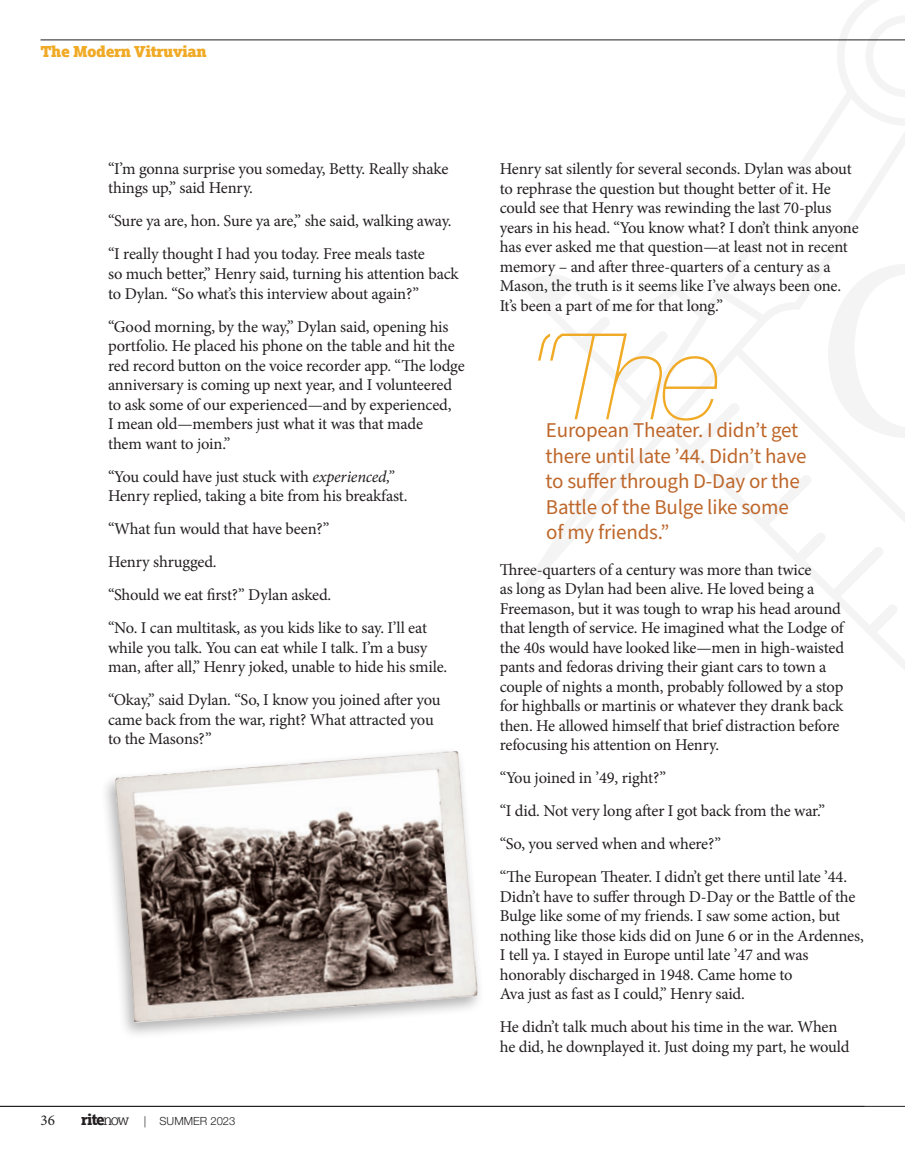
<style>
.page{position:relative;width:905px;height:1161px;background:#fff}
.page>*{position:absolute;margin:0;border:0;box-sizing:border-box;transform-origin:0 0}
.t1{font:italic 200 120px "Helvetica Neue";color:#f0aa26}
.t2{font:21px/25.5px "Source Sans Pro";letter-spacing:-.01em;color:#be672b}
.t3{font:16.5px/19.5px "Minion Pro";letter-spacing:-.015em;color:#231f20}
.t4{font:900 15px "Lexia";letter-spacing:-.03em;color:#f0aa26}
.t5{font:800 15px "Lexia";color:#231f20}
.t6{font:15px "Minion Pro";color:#231f20}
.t7{font:300 11.25px "Helvetica Neue LT Std";color:#231f20}
.s1{font-style:italic}
.s2{font-weight:300}
</style>
<div class="page">
<svg style="left:523px;top:0;width:381px;height:669px"></svg>
<svg style="left:865px;top:15px;width:39px;height:82px"></svg>
<hr style="left:40px;top:40px;width:864px;height:1px;background:#231f20">
<hr style="left:0;top:1106px;width:904px;height:1px;background:#231f20">
<div style="left:100px;top:746px;width:385px;height:294px;background:#000;opacity:.3"></div>
<img style="left:114px;top:751px;width:340px;height:272px">
<p class="t4" style="left:40px;top:42px;width:168px">The Modern Vitruvian</p>
<p class="t3" style="left:108px;top:159px;width:342px">“I’m gonna surprise you someday, Betty. Really shake things up,” said Henry.</p>
<p class="t3" style="left:108px;top:212px;width:345px">“Sure ya are, hon. Sure ya are,” she said, walking away.</p>
<p class="t3" style="left:108px;top:245px;width:352px">“I really thought I had you today. Free meals taste<br>so much better,” Henry said, turning his attention back to Dylan. “So what’s this interview about again?”</p>
<p class="t3" style="left:108px;top:317px;width:358px">“Good morning, by the way,” Dylan said, opening his portfolio. He placed his phone on the table and hit the red record button on the voice recorder app. “The lodge anniversary is coming up next year, and I volunteered to ask some of our experienced—and by experienced,<br>I mean old—members just what it was that made<br>them want to join.”</p>
<p class="t3" style="left:108px;top:467px;width:301px">“You could have just stuck with <span class="s1">experienced,”<br></span>Henry replied, taking a bite from his breakfast.</p>
<p class="t3" style="left:108px;top:519px;width:223px">“What fun would that have been?”</p>
<p class="t3" style="left:108px;top:552px;width:110px">Henry shrugged.</p>
<p class="t3" style="left:108px;top:585px;width:225px">“Should we eat first?” Dylan asked.</p>
<p class="t3" style="left:108px;top:618px;width:341px">“No. I can multitask, as you kids like to say. I’ll eat while you talk. You can eat while I talk. I’m a busy man, after all,” Henry joked, unable to hide his smile.</p>
<p class="t3" style="left:108px;top:690px;width:334px">“Okay,” said Dylan. “So, I know you joined after you came back from the war, right? What attracted you to the Masons?”</p>
<p class="t6" style="left:40px;top:1111px;width:16px">36</p>
<p class="t5" style="left:81px;top:1110px;width:50px">rite<span class="s2">now</span></p>
<p class="t7" style="left:144px;top:1114px;width:93px">| SUMMER 2023</p>
<p class="t3" style="left:499px;top:159px;width:360px">Henry sat silently for several seconds. Dylan was about to rephrase the question but thought better of it. He could see that Henry was rewinding the last 70-plus years in his head. “You know what? I don’t think anyone has ever asked me that question—at least not in recent memory – and after three-quarters of a century as a Mason, the truth is it seems like I’ve always been one.<br>It’s been a part of me for that long.”</p>
<p class="t1" style="left:526px;top:283px;width:197px">“The</p>
<p class="t2" style="left:545px;top:418px;width:262px">European Theater. I didn’t get there until late ’44. Didn’t have to suffer through D-Day or the<br>Battle of the Bulge like some of my friends.”</p>
<p class="t3" style="left:499px;top:560px;width:346px">Three-quarters of a century was more than twice<br>as long as Dylan had been alive. He loved being a Freemason, but it was tough to wrap his head around that length of service. He imagined what the Lodge of the 40s would have looked like—men in high-waisted pants and fedoras driving their giant cars to town a couple of nights a month, probably followed by a stop for highballs or martinis or whatever they drank back then. He allowed himself that brief distraction before refocusing his attention on Henry.</p>
<p class="t3" style="left:499px;top:768px;width:168px">“You joined in ’49, right?”</p>
<p class="t3" style="left:499px;top:801px;width:327px">“I did. Not very long after I got back from the war.”</p>
<p class="t3" style="left:499px;top:834px;width:223px">“So, you served when and where?”</p>
<p class="t3" style="left:499px;top:867px;width:365px">“The European Theater. I didn’t get there until late ’44.<br>Didn’t have to suffer through D-Day or the Battle of the Bulge like some of my friends. I saw some action, but nothing like those kids did on June 6 or in the Ardennes, I tell ya. I stayed in Europe until late ’47 and was honorably discharged in 1948. Came home to<br>Ava just as fast as I could,” Henry said.</p>
<p class="t3" style="left:499px;top:1017px;width:351px">He didn’t talk much about his time in the war. When he did, he downplayed it. Just doing my part, he would</p>
</div>
